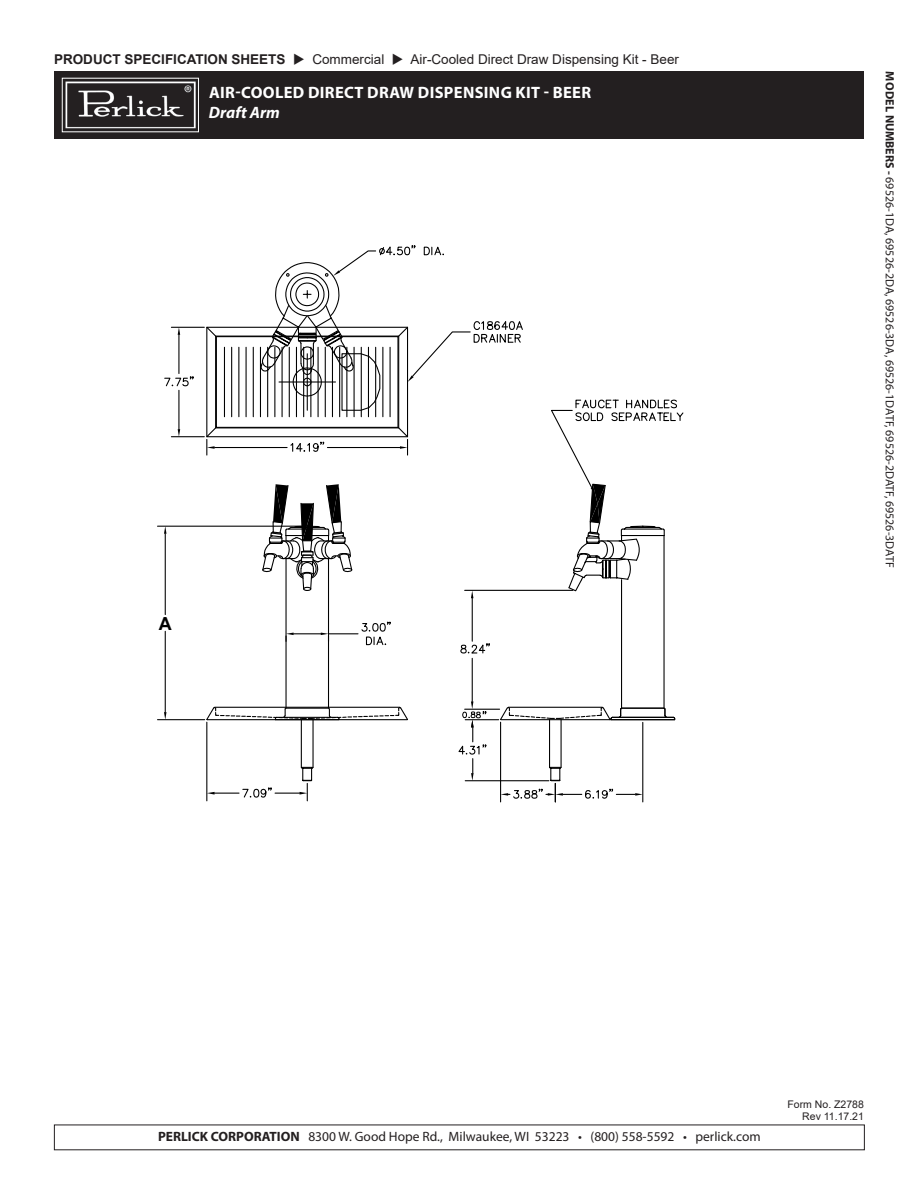
<style>
.page{position:relative;width:918px;height:1188px;background:#fff}
.page>*{position:absolute;margin:0;border:0;box-sizing:border-box;transform-origin:0 0}
.t1{font:700 18px "Arial";color:#000}
.t2{font:700 16.5px "Myriad Pro";letter-spacing:.02em;color:#fff}
.t3{font:italic 700 16.5px "Myriad Pro";letter-spacing:.005em;color:#fff}
.t4{font:13.5px "Myriad Pro";color:#231f20}
.t5{font:13.5px "Arial";color:#231f20}
.t6{font:12px "Myriad Pro";color:#231f20}
.t7{font:10.5px "Arial";color:#231f20}
.s1{font-weight:700}
</style>
<div class="page">
<hr style="left:158px;top:526px;width:146px;height:1px;background:#000">
<hr style="left:158px;top:719px;width:47px;height:1px;background:#000">
<hr style="left:165px;top:534px;width:1px;height:81px;background:#000">
<hr style="left:165px;top:631px;width:1px;height:81px;background:#000">
<svg style="left:164px;top:526px;width:3px;height:8px"></svg>
<svg style="left:164px;top:712px;width:3px;height:8px"></svg>
<hr style="left:171px;top:327px;width:33px;height:1px;background:#000">
<hr style="left:171px;top:436px;width:33px;height:1px;background:#000">
<hr style="left:178px;top:335px;width:1px;height:39px;background:#000">
<hr style="left:178px;top:390px;width:1px;height:39px;background:#000">
<svg style="left:178px;top:327px;width:2px;height:8px"></svg>
<svg style="left:178px;top:429px;width:2px;height:8px"></svg>
<svg style="left:164px;top:376px;width:30px;height:11px"></svg>
<hr style="left:87px;top:205px;width:745px;height:1px;background:#000">
<svg style="left:205px;top:245px;width:479px;height:557px"></svg>
<div style="left:54px;top:71px;width:810px;height:68px;background:#231f20"></div>
<img style="left:65px;top:81px;width:131px;height:48px">
<p class="t5" style="left:54px;top:50px;width:627px"><span class="s1">PRODUCT SPECIFICATION SHEETS</span> ◆ Commercial ◆ Air-Cooled Direct Draw Dispensing Kit - Beer</p>
<p class="t2" style="left:209px;top:82px;width:384px">AIR-COOLED DIRECT DRAW DISPENSING KIT - BEER</p>
<p class="t3" style="left:209px;top:102px;width:73px">Draft Arm</p>
<p class="t1" style="left:159px;top:611px;width:14px">A</p>
<p class="t6" style="left:897px;top:71px;width:498px;rotate:90deg"><span class="s1">MODEL NUMBERS -</span> 69526-1DA, 69526-2DA, 69526-3DA, 69526-1DATF, 69526-2DATF, 69526-3DATF</p>
<p class="t4" style="left:158px;top:1128px;width:604px"><span class="s1">PERLICK CORPORATION</span> 8300 W. Good Hope Rd., Milwaukee, WI 53223 • (800) 558-5592 • perlick.com</p>
<p class="t7" style="left:788px;top:1097px;width:78px">Form No. Z2788</p>
<p class="t7" style="left:802px;top:1110px;width:63px">Rev 11.17.21</p>
</div>
